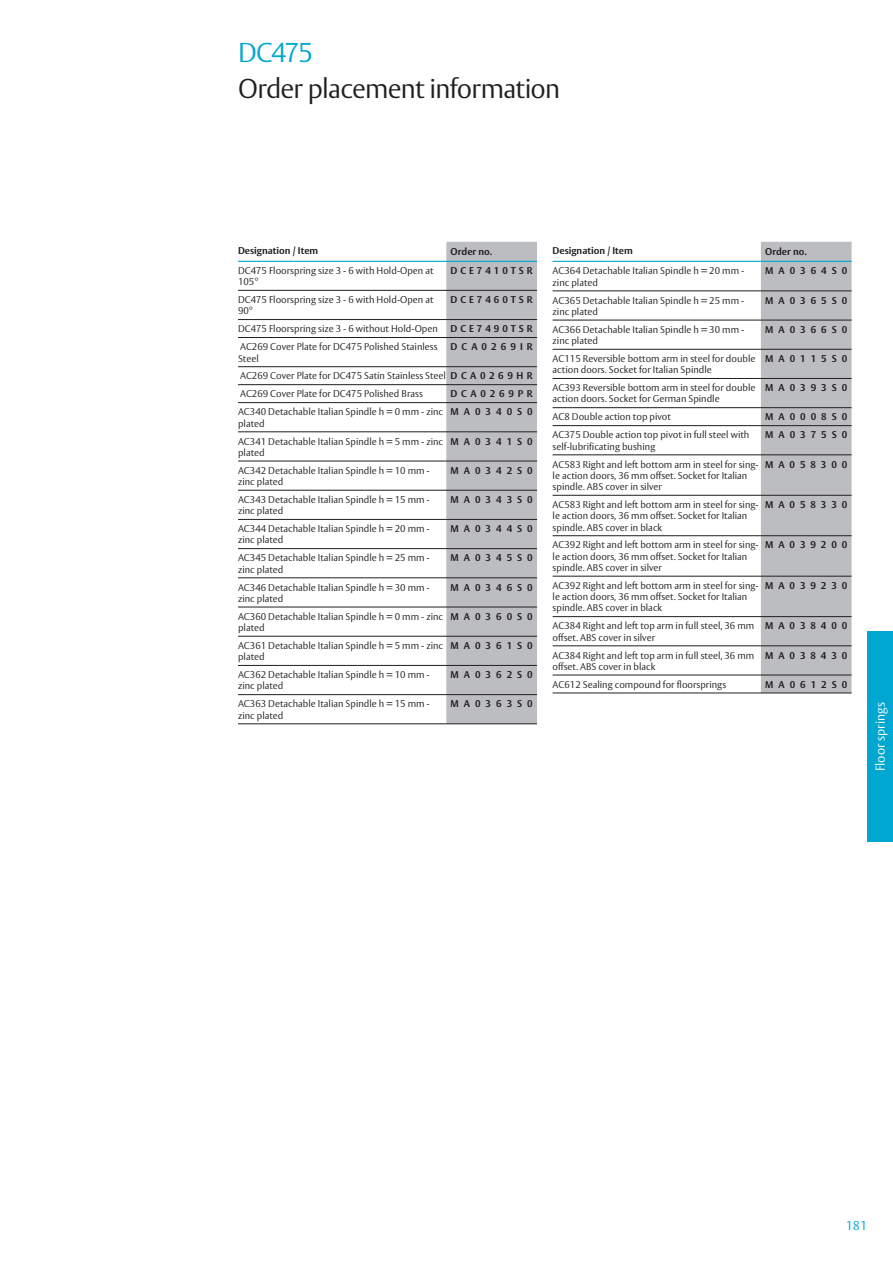
<style>
.page{position:relative;width:893px;height:1263px;background:#fff}
.page>*{position:absolute;margin:0;border:0;box-sizing:border-box;transform-origin:0 0}
.t1{font:300 27px "ASSA Vesta";letter-spacing:-.03em;color:#231f20}
.t2{font:300 27px "ASSA Vesta";letter-spacing:-.05em;color:#00a7d1}
.t3{font:300 12.75px "ASSA Vesta";color:#fff}
.t4{font:300 12.75px "ASSA Vesta";color:#00a7d1}
.t5{font:300 9.75px/11.2px "ASSA Vesta";color:#231f20}
.t6{font:700 9.75px "ASSA Vesta";letter-spacing:.515em;color:#231f20}
.t7{font:700 9.75px "ASSA Vesta";color:#231f20}
.t8{font:700 9.75px "ASSA Vesta";letter-spacing:.305em;color:#231f20}
.t9{font:700 9.75px "ASSA Vesta";letter-spacing:.42em;color:#231f20}
.t10{font:700 9.75px "ASSA Vesta";letter-spacing:.385em;color:#231f20}
.s1{font-weight:700}
</style>
<div class="page">
<div style="left:867px;top:631px;width:26px;height:211px;background:#00a7d1"></div>
<div style="left:446px;top:242px;width:91px;height:482px;background:#bcbdc0"></div>
<hr style="left:238px;top:261px;width:299px;height:1px;background:#00a7d1">
<hr style="left:238px;top:290px;width:299px;height:1px;background:#231f20">
<hr style="left:238px;top:319px;width:299px;height:1px;background:#231f20">
<hr style="left:238px;top:337px;width:299px;height:1px;background:#231f20">
<hr style="left:238px;top:366px;width:299px;height:1px;background:#231f20">
<hr style="left:238px;top:384px;width:299px;height:1px;background:#231f20">
<hr style="left:238px;top:402px;width:299px;height:1px;background:#231f20">
<hr style="left:238px;top:432px;width:299px;height:1px;background:#231f20">
<hr style="left:238px;top:461px;width:299px;height:1px;background:#231f20">
<hr style="left:238px;top:490px;width:299px;height:1px;background:#231f20">
<hr style="left:238px;top:519px;width:299px;height:1px;background:#231f20">
<hr style="left:238px;top:548px;width:299px;height:1px;background:#231f20">
<hr style="left:238px;top:578px;width:299px;height:1px;background:#231f20">
<hr style="left:238px;top:607px;width:299px;height:1px;background:#231f20">
<hr style="left:238px;top:636px;width:299px;height:1px;background:#231f20">
<hr style="left:238px;top:665px;width:299px;height:1px;background:#231f20">
<hr style="left:238px;top:694px;width:299px;height:1px;background:#231f20">
<hr style="left:238px;top:724px;width:299px;height:1px;background:#231f20">
<div style="left:761px;top:242px;width:90px;height:451px;background:#bcbdc0"></div>
<hr style="left:553px;top:261px;width:298px;height:1px;background:#00a7d1">
<hr style="left:553px;top:291px;width:298px;height:1px;background:#231f20">
<hr style="left:553px;top:320px;width:298px;height:1px;background:#231f20">
<hr style="left:553px;top:349px;width:298px;height:1px;background:#231f20">
<hr style="left:553px;top:378px;width:298px;height:1px;background:#231f20">
<hr style="left:553px;top:407px;width:298px;height:1px;background:#231f20">
<hr style="left:553px;top:425px;width:298px;height:1px;background:#231f20">
<hr style="left:553px;top:455px;width:298px;height:1px;background:#231f20">
<hr style="left:553px;top:495px;width:298px;height:1px;background:#231f20">
<hr style="left:553px;top:535px;width:298px;height:1px;background:#231f20">
<hr style="left:553px;top:576px;width:298px;height:1px;background:#231f20">
<hr style="left:553px;top:616px;width:298px;height:1px;background:#231f20">
<hr style="left:553px;top:646px;width:298px;height:1px;background:#231f20">
<hr style="left:553px;top:675px;width:298px;height:1px;background:#231f20">
<hr style="left:553px;top:693px;width:298px;height:1px;background:#231f20">
<h1 class="t2" style="left:238px;top:41px;width:77px">DC475</h1>
<h1 class="t1" style="left:238px;top:77px;width:324px">Order placement information</h1>
<p class="t7" style="left:238px;top:247px;width:82px">Designation / Item</p>
<p class="t6" style="left:451px;top:248px;width:43px">Order no.</p>
<p class="t5" style="left:238px;top:266px;width:197px">DC475 Floorspring size 3 - 6 with Hold-Open at<br>105°</p>
<p class="t8" style="left:451px;top:266px;width:84px">DCE7410TSR</p>
<p class="t5" style="left:238px;top:295px;width:197px">DC475 Floorspring size 3 - 6 with Hold-Open at<br>90°</p>
<p class="t8" style="left:451px;top:296px;width:84px">DCE7460TSR</p>
<p class="t5" style="left:238px;top:324px;width:201px">DC475 Floorspring size 3 - 6 without Hold-Open</p>
<p class="t8" style="left:451px;top:325px;width:84px">DCE7490TSR</p>
<p class="t5" style="left:238px;top:342px;width:201px">AC269 Cover Plate for DC475 Polished Stainless<br>Steel</p>
<p class="t9" style="left:451px;top:343px;width:84px">DCA0269IR</p>
<p class="t5" style="left:240px;top:368px;width:294px;line-height:18px">AC269 Cover Plate for DC475 Satin Stainless Steel <span class="s1">D C A 0 2 6 9 H R<br></span>AC269 Cover Plate for DC475 Polished Brass</p>
<p class="t10" style="left:451px;top:390px;width:84px">DCA0269PR</p>
<p class="t5" style="left:238px;top:407px;width:207px">AC340 Detachable Italian Spindle h = 0 mm - zinc plated</p>
<p class="t6" style="left:451px;top:408px;width:84px">MA0340S0</p>
<p class="t5" style="left:238px;top:436px;width:207px">AC341 Detachable Italian Spindle h = 5 mm - zinc plated</p>
<p class="t6" style="left:451px;top:437px;width:84px">MA0341S0</p>
<p class="t5" style="left:238px;top:466px;width:193px">AC342 Detachable Italian Spindle h = 10 mm - zinc plated</p>
<p class="t6" style="left:451px;top:466px;width:84px">MA0342S0</p>
<p class="t5" style="left:238px;top:495px;width:193px">AC343 Detachable Italian Spindle h = 15 mm - zinc plated</p>
<p class="t6" style="left:451px;top:495px;width:84px">MA0343S0</p>
<p class="t5" style="left:238px;top:524px;width:193px">AC344 Detachable Italian Spindle h = 20 mm - zinc plated</p>
<p class="t6" style="left:451px;top:525px;width:84px">MA0344S0</p>
<p class="t5" style="left:238px;top:553px;width:193px">AC345 Detachable Italian Spindle h = 25 mm - zinc plated</p>
<p class="t6" style="left:451px;top:554px;width:84px">MA0345S0</p>
<p class="t5" style="left:238px;top:582px;width:193px">AC346 Detachable Italian Spindle h = 30 mm - zinc plated</p>
<p class="t6" style="left:451px;top:583px;width:84px">MA0346S0</p>
<p class="t5" style="left:238px;top:612px;width:207px">AC360 Detachable Italian Spindle h = 0 mm - zinc plated</p>
<p class="t6" style="left:451px;top:612px;width:84px">MA0360S0</p>
<p class="t5" style="left:238px;top:641px;width:207px">AC361 Detachable Italian Spindle h = 5 mm - zinc plated</p>
<p class="t6" style="left:451px;top:641px;width:84px">MA0361S0</p>
<p class="t5" style="left:238px;top:670px;width:193px">AC362 Detachable Italian Spindle h = 10 mm - zinc plated</p>
<p class="t6" style="left:451px;top:671px;width:84px">MA0362S0</p>
<p class="t5" style="left:238px;top:699px;width:193px">AC363 Detachable Italian Spindle h = 15 mm - zinc plated</p>
<p class="t6" style="left:451px;top:700px;width:84px">MA0363S0</p>
<p class="t7" style="left:553px;top:247px;width:82px">Designation / Item</p>
<p class="t6" style="left:765px;top:248px;width:43px">Order no.</p>
<p class="t5" style="left:553px;top:266px;width:193px">AC364 Detachable Italian Spindle h = 20 mm - zinc plated</p>
<p class="t6" style="left:765px;top:267px;width:84px">MA0364S0</p>
<p class="t5" style="left:553px;top:295px;width:193px">AC365 Detachable Italian Spindle h = 25 mm - zinc plated</p>
<p class="t6" style="left:765px;top:296px;width:84px">MA0365S0</p>
<p class="t5" style="left:553px;top:325px;width:193px">AC366 Detachable Italian Spindle h = 30 mm - zinc plated</p>
<p class="t6" style="left:765px;top:325px;width:84px">MA0366S0</p>
<p class="t5" style="left:553px;top:354px;width:204px">AC115 Reversible bottom arm in steel for double action doors. Socket for Italian Spindle</p>
<p class="t6" style="left:765px;top:354px;width:84px">MA0115S0</p>
<p class="t5" style="left:553px;top:383px;width:204px">AC393 Reversible bottom arm in steel for double action doors. Socket for German Spindle</p>
<p class="t6" style="left:765px;top:384px;width:84px">MA0393S0</p>
<p class="t5" style="left:553px;top:412px;width:120px">AC8 Double action top pivot</p>
<p class="t6" style="left:765px;top:413px;width:84px">MA0008S0</p>
<p class="t5" style="left:553px;top:430px;width:198px">AC375 Double action top pivot in full steel with self-lubrificating bushing</p>
<p class="t6" style="left:765px;top:431px;width:84px">MA0375S0</p>
<p class="t5" style="left:553px;top:459px;width:208px">AC583 Right and left bottom arm in steel for sing&shy;le action doors, 36 mm offset. Socket for Italian spindle. ABS cover in silver</p>
<p class="t6" style="left:765px;top:460px;width:84px">MA058300</p>
<p class="t5" style="left:553px;top:500px;width:208px">AC583 Right and left bottom arm in steel for sing&shy;le action doors, 36 mm offset. Socket for Italian spindle. ABS cover in black</p>
<p class="t6" style="left:765px;top:500px;width:84px">MA058330</p>
<p class="t5" style="left:553px;top:540px;width:208px">AC392 Right and left bottom arm in steel for sing&shy;le action doors, 36 mm offset. Socket for Italian spindle. ABS cover in silver</p>
<p class="t6" style="left:765px;top:541px;width:84px">MA039200</p>
<p class="t5" style="left:553px;top:581px;width:208px">AC392 Right and left bottom arm in steel for sing&shy;le action doors, 36 mm offset. Socket for Italian spindle. ABS cover in black</p>
<p class="t6" style="left:765px;top:581px;width:84px">MA039230</p>
<p class="t5" style="left:553px;top:621px;width:203px">AC384 Right and left top arm in full steel, 36 mm offset. ABS cover in silver</p>
<p class="t6" style="left:765px;top:622px;width:84px">MA038400</p>
<p class="t5" style="left:553px;top:650px;width:203px">AC384 Right and left top arm in full steel, 36 mm offset. ABS cover in black</p>
<p class="t6" style="left:765px;top:651px;width:84px">MA038430</p>
<p class="t5" style="left:553px;top:680px;width:175px">AC612 Sealing compound for floorsprings</p>
<p class="t6" style="left:765px;top:680px;width:84px">MA0612S0</p>
<h2 class="t3" style="left:875px;top:771px;width:71px;rotate:-90deg">Floor springs</h2>
<h2 class="t4" style="left:846px;top:1220px;width:23px">181</h2>
</div>
